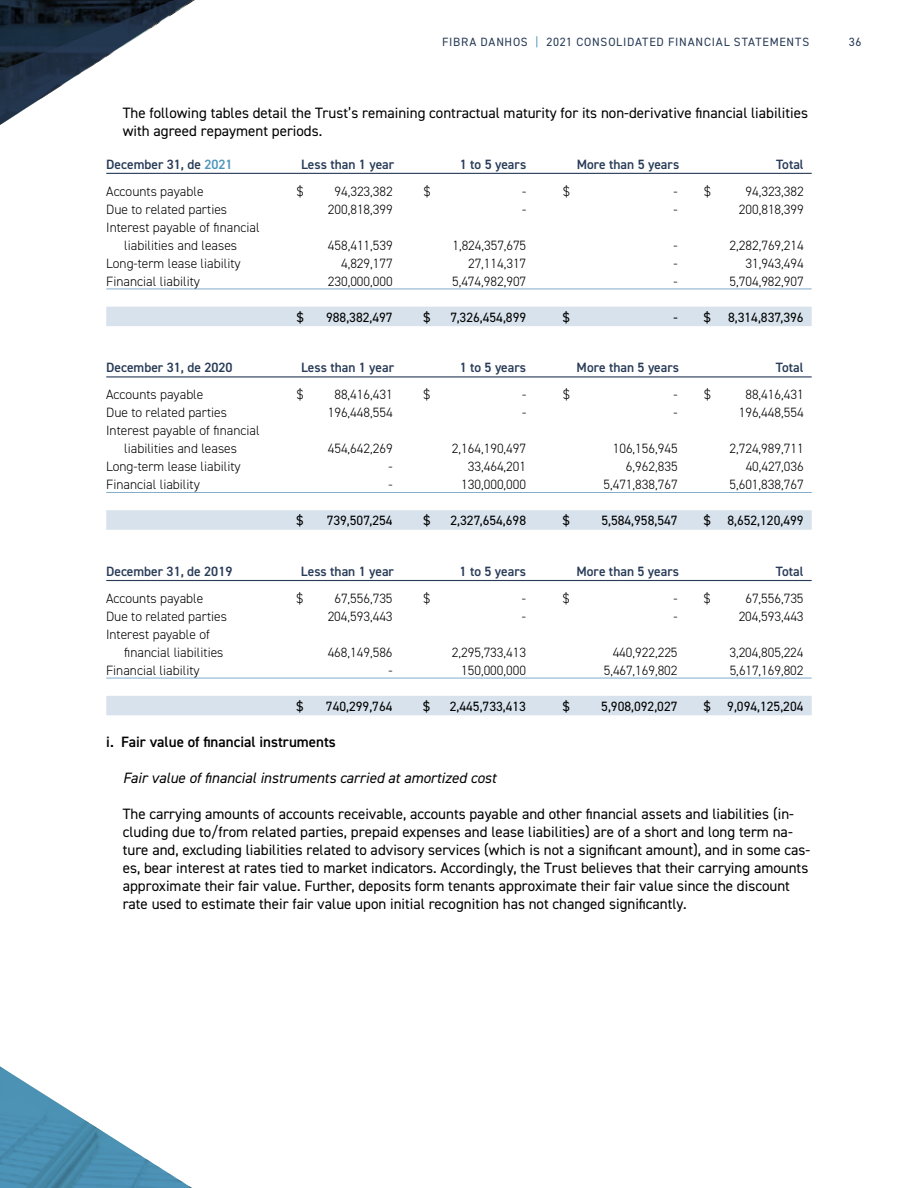
<style>
.page{position:relative;width:918px;height:1188px;background:#fff}
.page>*{position:absolute;margin:0;border:0;box-sizing:border-box;transform-origin:0 0}
.t1{font:15px/18px "DIN2014";color:#000}
.t2{font:italic 15px "DIN2014";color:#000}
.t3{font:600 15px "DIN2014";color:#000}
.t4{font:300 13.5px/18px "DIN2014";color:#000;text-align:center}
.t5{font:600 13.5px "DIN2014";color:#283b57}
.t6{font:13.5px "DIN2014";color:#000}
.t7{font:12px "DIN2014";letter-spacing:.06em;color:#283b57}
.s1{color:#4e95ba}
</style>
<div class="page">
<svg style="left:0;top:0;width:195px;height:125px"></svg>
<svg style="left:0;top:1066px;width:192px;height:122px"></svg>
<hr style="left:106px;top:173px;width:706px;height:1px;background:#283b57">
<hr style="left:106px;top:289px;width:706px;height:1px;background:#83adcb">
<div style="left:106px;top:307px;width:706px;height:19px;background:#d7e2ec"></div>
<hr style="left:106px;top:376px;width:706px;height:1px;background:#283b57">
<hr style="left:106px;top:492px;width:706px;height:1px;background:#83adcb">
<div style="left:106px;top:510px;width:706px;height:20px;background:#d7e2ec"></div>
<hr style="left:106px;top:580px;width:706px;height:1px;background:#283b57">
<hr style="left:106px;top:678px;width:706px;height:1px;background:#83adcb">
<div style="left:106px;top:696px;width:706px;height:19px;background:#d7e2ec"></div>
<p class="t7" style="left:442px;top:35px;width:369px">FIBRA DANHOS <span class="s1">|</span> 2021 CONSOLIDATED FINANCIAL STATEMENTS</p>
<p class="t7" style="left:849px;top:35px;width:14px">36</p>
<p class="t1" style="left:123px;top:104px;width:687px">The following tables detail the Trust’s remaining contractual maturity for its non-derivative financial liabilities with agreed repayment periods.</p>
<p class="t5" style="left:106px;top:155px;width:128px">December 31, de <span class="s1">2021</span></p>
<p class="t5" style="left:301px;top:155px;width:95px">Less than 1 year</p>
<p class="t5" style="left:460px;top:155px;width:68px">1 to 5 years</p>
<p class="t5" style="left:577px;top:155px;width:104px">More than 5 years</p>
<p class="t5" style="left:776px;top:155px;width:29px">Total</p>
<p class="t4" style="left:106px;top:182px;width:99px">Accounts payable</p>
<p class="t4" style="left:297px;top:182px;width:8px">$</p>
<p class="t4" style="left:335px;top:182px;width:60px">94,323,382</p>
<p class="t4" style="left:424px;top:182px;width:8px">$</p>
<p class="t4" style="left:522px;top:182px;width:6px">-</p>
<p class="t4" style="left:563px;top:182px;width:8px">$</p>
<p class="t4" style="left:674px;top:182px;width:39px">- $</p>
<p class="t4" style="left:746px;top:182px;width:60px">94,323,382</p>
<p class="t4" style="left:106px;top:200px;width:122px">Due to related parties</p>
<p class="t4" style="left:328px;top:200px;width:66px">200,818,399</p>
<p class="t4" style="left:522px;top:200px;width:6px">-</p>
<p class="t4" style="left:674px;top:200px;width:6px">-</p>
<p class="t4" style="left:739px;top:200px;width:66px">200,818,399</p>
<p class="t4" style="left:106px;top:218px;width:155px">Interest payable of financial liabilities and leases</p>
<p class="t4" style="left:328px;top:236px;width:66px">458,411,539</p>
<p class="t4" style="left:452px;top:236px;width:75px">1,824,357,675</p>
<p class="t4" style="left:674px;top:236px;width:6px">-</p>
<p class="t4" style="left:730px;top:236px;width:76px">2,282,769,214</p>
<p class="t4" style="left:106px;top:254px;width:136px">Long-term lease liability</p>
<p class="t4" style="left:341px;top:254px;width:53px">4,829,177</p>
<p class="t4" style="left:468px;top:254px;width:59px">27,114,317</p>
<p class="t4" style="left:674px;top:254px;width:6px">-</p>
<p class="t4" style="left:745px;top:254px;width:60px">31,943,494</p>
<p class="t4" style="left:106px;top:272px;width:95px">Financial liability</p>
<p class="t4" style="left:328px;top:272px;width:66px">230,000,000</p>
<p class="t4" style="left:452px;top:272px;width:76px">5,474,982,907</p>
<p class="t4" style="left:674px;top:272px;width:6px">-</p>
<p class="t4" style="left:730px;top:272px;width:76px">5,704,982,907</p>
<p class="t6" style="left:297px;top:308px;width:8px">$</p>
<p class="t6" style="left:326px;top:308px;width:68px">988,382,497</p>
<p class="t6" style="left:423px;top:308px;width:8px">$</p>
<p class="t6" style="left:451px;top:308px;width:77px">7,326,454,899</p>
<p class="t6" style="left:563px;top:308px;width:8px">$</p>
<p class="t6" style="left:673px;top:308px;width:39px">- $</p>
<p class="t6" style="left:728px;top:308px;width:77px">8,314,837,396</p>
<p class="t5" style="left:106px;top:359px;width:128px">December 31, de 2020</p>
<p class="t5" style="left:301px;top:359px;width:95px">Less than 1 year</p>
<p class="t5" style="left:460px;top:359px;width:68px">1 to 5 years</p>
<p class="t5" style="left:577px;top:359px;width:104px">More than 5 years</p>
<p class="t5" style="left:776px;top:359px;width:29px">Total</p>
<p class="t4" style="left:106px;top:386px;width:99px">Accounts payable</p>
<p class="t4" style="left:297px;top:386px;width:8px">$</p>
<p class="t4" style="left:334px;top:386px;width:60px">88,416,431</p>
<p class="t4" style="left:424px;top:386px;width:8px">$</p>
<p class="t4" style="left:522px;top:386px;width:6px">-</p>
<p class="t4" style="left:563px;top:386px;width:8px">$</p>
<p class="t4" style="left:674px;top:386px;width:39px">- $</p>
<p class="t4" style="left:745px;top:386px;width:60px">88,416,431</p>
<p class="t4" style="left:106px;top:403px;width:122px">Due to related parties</p>
<p class="t4" style="left:328px;top:403px;width:66px">196,448,554</p>
<p class="t4" style="left:522px;top:403px;width:6px">-</p>
<p class="t4" style="left:674px;top:403px;width:6px">-</p>
<p class="t4" style="left:739px;top:403px;width:66px">196,448,554</p>
<p class="t4" style="left:106px;top:421px;width:155px">Interest payable of financial liabilities and leases</p>
<p class="t4" style="left:328px;top:439px;width:66px">454,642,269</p>
<p class="t4" style="left:452px;top:439px;width:76px">2,164,190,497</p>
<p class="t4" style="left:613px;top:439px;width:66px">106,156,945</p>
<p class="t4" style="left:729px;top:439px;width:76px">2,724,989,711</p>
<p class="t4" style="left:106px;top:457px;width:136px">Long-term lease liability</p>
<p class="t4" style="left:388px;top:457px;width:6px">-</p>
<p class="t4" style="left:468px;top:457px;width:60px">33,464,201</p>
<p class="t4" style="left:626px;top:457px;width:53px">6,962,835</p>
<p class="t4" style="left:746px;top:457px;width:59px">40,427,036</p>
<p class="t4" style="left:106px;top:475px;width:95px">Financial liability</p>
<p class="t4" style="left:388px;top:475px;width:6px">-</p>
<p class="t4" style="left:461px;top:475px;width:66px">130,000,000</p>
<p class="t4" style="left:603px;top:475px;width:76px">5,471,838,767</p>
<p class="t4" style="left:729px;top:475px;width:76px">5,601,838,767</p>
<p class="t6" style="left:297px;top:512px;width:8px">$</p>
<p class="t6" style="left:327px;top:512px;width:67px">739,507,254</p>
<p class="t6" style="left:423px;top:512px;width:8px">$</p>
<p class="t6" style="left:451px;top:512px;width:77px">2,327,654,698</p>
<p class="t6" style="left:563px;top:512px;width:8px">$</p>
<p class="t6" style="left:601px;top:512px;width:78px">5,584,958,547</p>
<p class="t6" style="left:704px;top:512px;width:101px">$ 8,652,120,499</p>
<p class="t5" style="left:106px;top:562px;width:128px">December 31, de 2019</p>
<p class="t5" style="left:301px;top:562px;width:95px">Less than 1 year</p>
<p class="t5" style="left:460px;top:562px;width:68px">1 to 5 years</p>
<p class="t5" style="left:577px;top:562px;width:104px">More than 5 years</p>
<p class="t5" style="left:776px;top:562px;width:29px">Total</p>
<p class="t4" style="left:106px;top:589px;width:99px">Accounts payable</p>
<p class="t4" style="left:297px;top:589px;width:8px">$</p>
<p class="t4" style="left:335px;top:589px;width:59px">67,556,735</p>
<p class="t4" style="left:423px;top:589px;width:8px">$</p>
<p class="t4" style="left:522px;top:589px;width:6px">-</p>
<p class="t4" style="left:563px;top:589px;width:8px">$</p>
<p class="t4" style="left:673px;top:589px;width:39px">- $</p>
<p class="t4" style="left:746px;top:589px;width:59px">67,556,735</p>
<p class="t4" style="left:106px;top:607px;width:122px">Due to related parties</p>
<p class="t4" style="left:328px;top:607px;width:66px">204,593,443</p>
<p class="t4" style="left:522px;top:607px;width:6px">-</p>
<p class="t4" style="left:673px;top:607px;width:6px">-</p>
<p class="t4" style="left:739px;top:607px;width:66px">204,593,443</p>
<p class="t4" style="left:124px;top:625px;width:101px;text-align:left;text-indent:-18px">Interest payable of financial liabilities</p>
<p class="t4" style="left:328px;top:643px;width:66px">468,149,586</p>
<p class="t4" style="left:452px;top:643px;width:76px">2,295,733,413</p>
<p class="t4" style="left:613px;top:643px;width:66px">440,922,225</p>
<p class="t4" style="left:729px;top:643px;width:76px">3,204,805,224</p>
<p class="t4" style="left:106px;top:661px;width:95px">Financial liability</p>
<p class="t4" style="left:388px;top:661px;width:6px">-</p>
<p class="t4" style="left:461px;top:661px;width:66px">150,000,000</p>
<p class="t4" style="left:604px;top:661px;width:75px">5,467,169,802</p>
<p class="t4" style="left:730px;top:661px;width:75px">5,617,169,802</p>
<p class="t6" style="left:297px;top:698px;width:8px">$</p>
<p class="t6" style="left:326px;top:698px;width:68px">740,299,764</p>
<p class="t6" style="left:423px;top:698px;width:8px">$</p>
<p class="t6" style="left:450px;top:698px;width:78px">2,445,733,413</p>
<p class="t6" style="left:563px;top:698px;width:8px">$</p>
<p class="t6" style="left:601px;top:698px;width:78px">5,908,092,027</p>
<p class="t6" style="left:704px;top:698px;width:101px">$ 9,094,125,204</p>
<p class="t3" style="left:106px;top:732px;width:231px">i. Fair value of financial instruments</p>
<p class="t2" style="left:123px;top:768px;width:375px">Fair value of financial instruments carried at amortized cost</p>
<p class="t1" style="left:123px;top:804px;width:689px">The carrying amounts of accounts receivable, accounts payable and other financial assets and liabilities (in&shy;cluding due to/from related parties, prepaid expenses and lease liabilities) are of a short and long term na&shy;ture and, excluding liabilities related to advisory services (which is not a significant amount), and in some cas&shy;es, bear interest at rates tied to market indicators. Accordingly, the Trust believes that their carrying amounts approximate their fair value. Further, deposits form tenants approximate their fair value since the discount rate used to estimate their fair value upon initial recognition has not changed significantly.</p>
</div>
